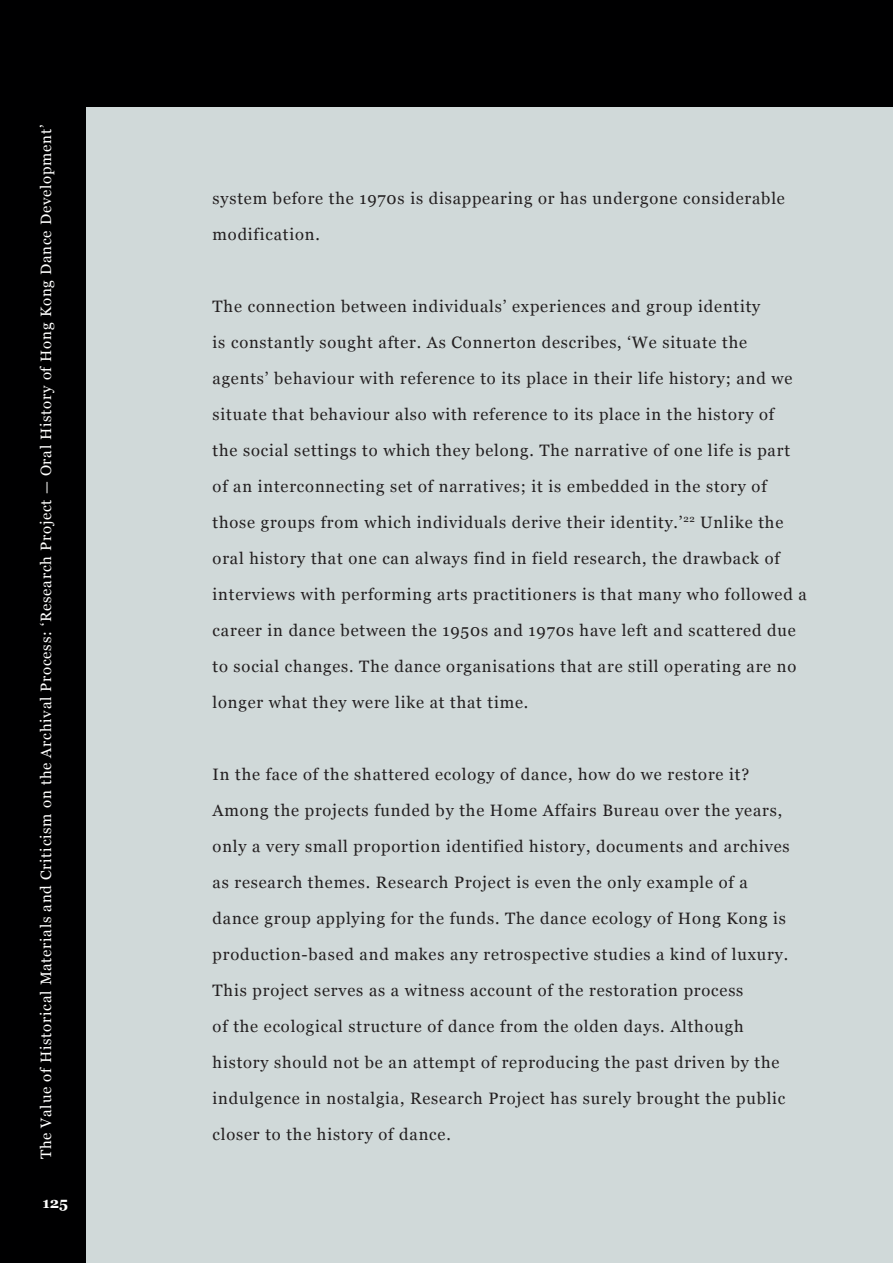
<style>
.page{position:relative;width:893px;height:1263px;background:#fff}
.page>*{position:absolute;margin:0;border:0;box-sizing:border-box;transform-origin:0 0}
.t1{font:16.5px/36px "Georgia";letter-spacing:.05em;color:#231f20}
.t2{font:15px "Georgia";letter-spacing:.05em;color:#fff}
.t3{font:700 15px "Georgia";color:#fff}
</style>
<div class="page">
<div style="left:0;top:85px;width:893px;height:1178px;background:#d0d9d9"></div>
<div style="left:0;top:0;width:893px;height:106px;background:#000001"></div>
<div style="left:0;top:0;width:85px;height:1263px;background:#000001"></div>
<p class="t2" style="left:35px;top:1159px;width:1036px;rotate:-90deg">The Value of Historical Materials and Criticism on the Archival Process: ‘Research Project — Oral History of Hong Kong Dance Development’</p>
<p class="t3" style="left:43px;top:1192px;width:27px">125</p>
<p class="t1" style="left:213px;top:179px;width:574px">system before the 1970s is disappearing or has undergone considerable modification.</p>
<p class="t1" style="left:213px;top:287px;width:596px">The connection between individuals’ experiences and group identity<br>is constantly sought after. As Connerton describes, ‘We situate the agents’ behaviour with reference to its place in their life history; and we situate that behaviour also with reference to its place in the history of<br>the social settings to which they belong. The narrative of one life is part of an interconnecting set of narratives; it is embedded in the story of those groups from which individuals derive their identity.’<sup>22</sup> Unlike the oral history that one can always find in field research, the drawback of interviews with performing arts practitioners is that many who followed a career in dance between the 1950s and 1970s have left and scattered due to social changes. The dance organisations that are still operating are no longer what they were like at that time.</p>
<p class="t1" style="left:213px;top:755px;width:579px">In the face of the shattered ecology of dance, how do we restore it?<br>Among the projects funded by the Home Affairs Bureau over the years, only a very small proportion identified history, documents and archives as research themes. Research Project is even the only example of a dance group applying for the funds. The dance ecology of Hong Kong is production-based and makes any retrospective studies a kind of luxury.<br>This project serves as a witness account of the restoration process<br>of the ecological structure of dance from the olden days. Although history should not be an attempt of reproducing the past driven by the indulgence in nostalgia, Research Project has surely brought the public closer to the history of dance.</p>
</div>
